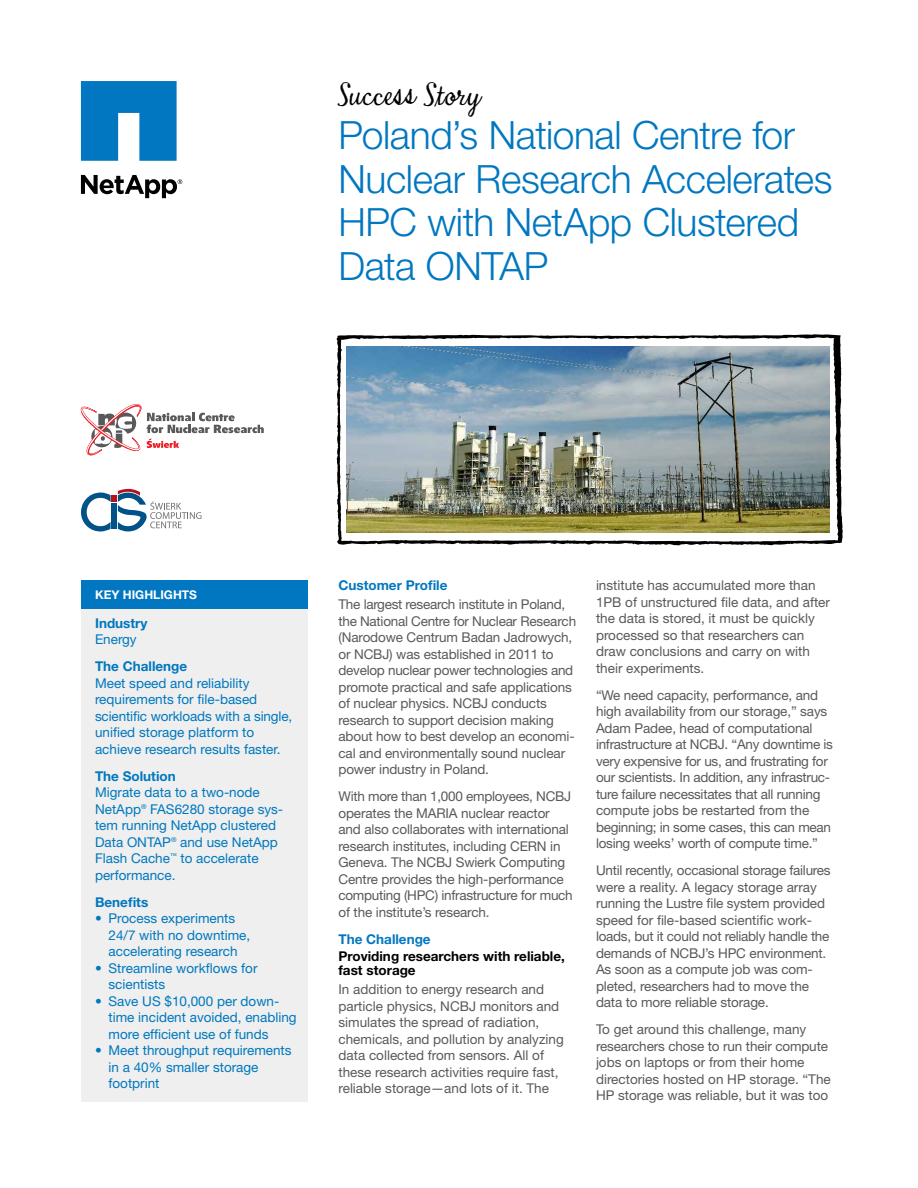
<style>
.page{position:relative;width:918px;height:1188px;background:#fff}
.page>*{position:absolute;margin:0;border:0;box-sizing:border-box;transform-origin:0 0}
._1_Cover_Title-26pt{font:300 39px/43.5px "Helvetica Neue LT Std";letter-spacing:-.01em;color:#0077c0}
.t1{font:34.5px "Net App Script";color:#000}
._3_Body_Text-9pt{font:13.5px/16.5px "Helvetica Neue LT Std";letter-spacing:-.01em;color:#58595b}
._7_Highlight_Text-9p{font:13.5px/16.5px "Helvetica Neue LT Std";color:#0077c0}
._2_Body_Subhead_L2-9{font:700 13.5px/14.2px "Helvetica Neue LT Std";color:#000}
._7_Highlight_Subhead{font:700 13.5px "Helvetica Neue LT Std";color:#0077c0}
._2_Body_Subhead_L1-9{font:700 13.5px "Helvetica Neue LT Std";color:#0077c0}
._7_Highlight_Title-8{font:700 12px "Helvetica Neue LT Std";color:#fff}
</style>
<div class="page">
<svg style="left:337px;top:334px;width:506px;height:211px"></svg>
<svg style="left:81px;top:81px;width:96px;height:80px"></svg>
<svg style="left:81px;top:175px;width:101px;height:23px"></svg>
<img style="left:347px;top:346px;width:482px;height:187px">
<div style="left:81px;top:580px;width:226px;height:30px;background:#0077c0"></div>
<div style="left:81px;top:610px;width:226px;height:492px;background:#eeefee"></div>
<svg style="left:80px;top:404px;width:184px;height:51px"></svg>
<div style="left:111px;top:495px;width:6px;height:7px;background:#b5121b"></div>
<svg style="left:81px;top:493px;width:30px;height:38px"></svg>
<div style="left:111px;top:503px;width:6px;height:26px;background:#005288"></div>
<svg style="left:118px;top:489px;width:84px;height:42px"></svg>
<h2 class="t1" style="left:339px;top:75px;width:145px">Success Story</h2>
<p class="_1_Cover_Title-26pt" style="left:339px;top:113px;width:496px">Poland’s National Centre for<br>Nuclear Research Accelerates<br>HPC with NetApp Clustered<br>Data ONTAP</p>
<p class="_7_Highlight_Title-8" style="left:95px;top:587px;width:103px">KEY HIGHLIGHTS</p>
<p class="_7_Highlight_Subhead" style="left:95px;top:615px;width:54px">Industry</p>
<p class="_7_Highlight_Text-9p" style="left:95px;top:631px;width:43px">Energy</p>
<p class="_7_Highlight_Subhead" style="left:95px;top:658px;width:94px">The Challenge</p>
<p class="_7_Highlight_Text-9p" style="left:95px;top:675px;width:199px">Meet speed and reliability requirements for file-based scientific workloads with a single, unified storage platform to achieve research results faster.</p>
<p class="_7_Highlight_Subhead" style="left:95px;top:768px;width:82px">The Solution</p>
<p class="_7_Highlight_Text-9p" style="left:95px;top:784px;width:190px">Migrate data to a two-node<br>NetApp<sup>®</sup> FAS6280 storage sys&shy;tem running NetApp clustered<br>Data ONTAP<sup>®</sup> and use NetApp<br>Flash Cache<sup>™</sup> to accelerate performance.</p>
<p class="_7_Highlight_Subhead" style="left:95px;top:894px;width:55px">Benefits</p>
<p class="_7_Highlight_Text-9p" style="left:109px;top:910px;width:143px;text-indent:-14px">• Process experiments<br>24/7 with no downtime, accelerating research</p>
<p class="_7_Highlight_Text-9p" style="left:109px;top:960px;width:150px;text-indent:-14px">• Streamline workflows for scientists</p>
<p class="_7_Highlight_Text-9p" style="left:109px;top:993px;width:190px;text-indent:-14px">• Save US $10,000 per down&shy;time incident avoided, enabling more efficient use of funds</p>
<p class="_7_Highlight_Text-9p" style="left:109px;top:1042px;width:185px;text-indent:-14px">• Meet throughput requirements in a 40% smaller storage footprint</p>
<p class="_2_Body_Subhead_L1-9" style="left:339px;top:577px;width:110px">Customer Profile</p>
<p class="_3_Body_Text-9pt" style="left:339px;top:596px;width:239px">The largest research institute in Poland, the National Centre for Nuclear Research (Narodowe Centrum Badan Jadrowych, or NCBJ) was established in 2011 to develop nuclear power technologies and promote practical and safe applications of nuclear physics. NCBJ conducts research to support decision making about how to best develop an economi&shy;cal and environmentally sound nuclear power industry in Poland.</p>
<p class="_3_Body_Text-9pt" style="left:339px;top:788px;width:236px">With more than 1,000 employees, NCBJ operates the MARIA nuclear reactor and also collaborates with international research institutes, including CERN in Geneva. The NCBJ Swierk Computing Centre provides the high-performance computing (HPC) infrastructure for much of the institute’s research.</p>
<p class="_2_Body_Subhead_L1-9" style="left:339px;top:931px;width:94px">The Challenge</p>
<p class="_2_Body_Subhead_L2-9" style="left:339px;top:948px;width:228px">Providing researchers with reliable, fast storage</p>
<p class="_3_Body_Text-9pt" style="left:339px;top:981px;width:227px">In addition to energy research and particle physics, NCBJ monitors and simulates the spread of radiation, chemicals, and pollution by analyzing data collected from sensors. All of these research activities require fast, reliable storage—and lots of it. The</p>
<p class="_3_Body_Text-9pt" style="left:596px;top:577px;width:236px">institute has accumulated more than 1PB of unstructured file data, and after the data is stored, it must be quickly processed so that researchers can draw conclusions and carry on with their experiments.</p>
<p class="_3_Body_Text-9pt" style="left:596px;top:686px;width:239px">“We need capacity, performance, and high availability from our storage,” says Adam Padee, head of computational infrastructure at NCBJ. “Any downtime is very expensive for us, and frustrating for our scientists. In addition, any infrastruc&shy;ture failure necessitates that all running compute jobs be restarted from the beginning; in some cases, this can mean losing weeks’ worth of compute time.”</p>
<p class="_3_Body_Text-9pt" style="left:596px;top:862px;width:236px">Until recently, occasional storage failures were a reality. A legacy storage array running the Lustre file system provided speed for file-based scientific work&shy;loads, but it could not reliably handle the demands of NCBJ’s HPC environment.<br>As soon as a compute job was com&shy;pleted, researchers had to move the data to more reliable storage.</p>
<p class="_3_Body_Text-9pt" style="left:596px;top:1021px;width:236px">To get around this challenge, many researchers chose to run their compute jobs on laptops or from their home directories hosted on HP storage. “The HP storage was reliable, but it was too</p>
</div>
